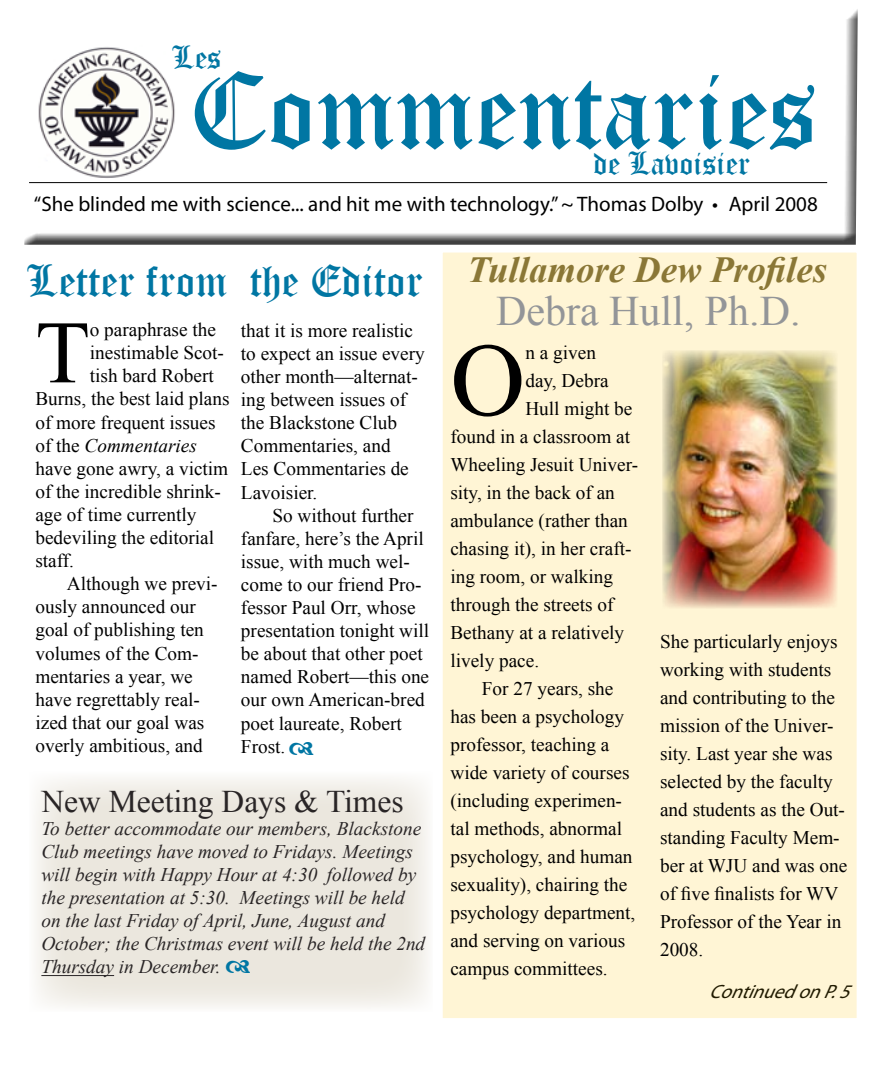
<style>
.page{position:relative;width:882px;height:1071px;background:#fff}
.page>*{position:absolute;margin:0;border:0;box-sizing:border-box;transform-origin:0 0}
.t1{font:108.5px "Old English Text";color:#0076a3}
.t2{font:103.77px "Times New Roman";color:#000}
.t3{font:89.08px "Times New Roman";color:#000}
.t4{font:42px "Times New Roman";color:#939598}
.t5{font:italic 700 36.75px "Times New Roman";color:#8a7736}
.t6{font:31.5px "Times New Roman";color:#292526}
.t7{font:31.5px "Old English Text";color:#0076a3}
.t8{font:21px "Myriad Pro";color:#000}
.t9{font:19.25px/23.1px "Times New Roman";color:#000}
.t10{font:italic 19.25px/23.1px "Times New Roman";color:#292526}
.t11{font:italic 19.25px "Times New Roman";color:#000}
.t12{font:italic 19.25px "Myriad Pro";color:#201a00}
.s1{font-family:"Old English Text";font-weight:400;font-style:normal;font-size:43.75px;color:#0076a3}
.s2{font-style:normal}
</style>
<div class="page">
<svg style="left:35px;top:778px;width:394px;height:229px;background:#ede9e1"></svg>
<div style="left:21px;top:7px;width:838px;height:240px;background:#000;opacity:.75"></div>
<img style="left:36px;top:44px;width:141px;height:135px">
<div style="left:441px;top:251px;width:417px;height:769px;background:#fff5d5;border:2px solid #fff"></div>
<hr style="left:29px;top:182px;width:798px;height:1px;background:#000">
<img style="left:663px;top:350px;width:175px;height:258px">
<hr style="left:41px;top:975px;width:73px;height:1px;background:#292526">
<svg style="left:226px;top:960px;width:24px;height:13px"></svg>
<h3 class="t7" style="left:172px;top:38px;width:51px">Les</h3>
<h1 class="t1" style="left:188px;top:41px;width:630px">Commentaries</h1>
<h3 class="t7" style="left:594px;top:144px;width:158px">de Lavoisier</h3>
<p class="t8" style="left:34px;top:191px;width:785px">“She blinded me with science... and hit me with technology.” ~ Thomas Dolby • April 2008</p>
<h3 class="t5" style="left:27px;top:244px;width:802px"><span class="s1">Letter from the Editor</span> Tullamore Dew Profiles</h3>
<h3 class="t4" style="left:496px;top:283px;width:306px">Debra Hull, Ph.D.</h3>
<h2 class="t2" style="left:450px;top:310px;width:76px">O</h2>
<p class="t9" style="left:525px;top:341px;width:72px">n a given</p>
<h3 class="t3" style="left:35px;top:293px;width:56px">T</h3>
<p class="t9" style="left:90px;top:318px;width:128px">o paraphrase the</p>
<p class="t9" style="left:241px;top:319px;width:185px">that it is more realistic to expect an issue every other month—alternat&shy;ing between issues of the Blackstone Club<br>Commentaries, and<br>Les Commentaries de<br>Lavoisier.</p>
<p class="t9" style="left:241px;top:503px;width:190px;text-indent:31px">So without further fanfare, here’s the April issue, with much wel&shy;come to our friend Pro&shy;fessor Paul Orr, whose presentation tonight will be about that other poet named Robert—this one our own American-bred poet laureate, Robert<br>Frost.</p>
<h3 class="t6" style="left:41px;top:780px;width:364px">New Meeting Days &amp; Times</h3>
<p class="t10" style="left:41px;top:816px;width:385px">To better accommodate our members, Blackstone Club meetings have moved to Fridays. Meetings will begin with Happy Hour at 4:30 followed by the presentation at 5:30. Meetings will be held on the last Friday of April, June, August and October; the Christmas event will be held the 2nd Thursday in December.</p>
<p class="t9" style="left:90px;top:341px;width:136px">inestimable Scot-</p>
<p class="t9" style="left:90px;top:364px;width:126px">tish bard Robert</p>
<p class="t9" style="left:35px;top:387px;width:196px">Burns, the best laid plans</p>
<p class="t9" style="left:35px;top:410px;width:182px">of more frequent issues</p>
<p class="t11" style="left:35px;top:432px;width:163px"><span class="s2">of the</span> Commentaries</p>
<p class="t9" style="left:35px;top:456px;width:194px">have gone awry, a victim</p>
<p class="t9" style="left:35px;top:480px;width:187px">of the incredible shrink-</p>
<p class="t9" style="left:35px;top:503px;width:162px">age of time currently</p>
<p class="t9" style="left:35px;top:526px;width:180px">bedeviling the editorial</p>
<p class="t9" style="left:35px;top:549px;width:40px">staff.</p>
<p class="t9" style="left:67px;top:572px;width:152px">Although we previ-</p>
<p class="t9" style="left:35px;top:595px;width:162px">ously announced our</p>
<p class="t9" style="left:35px;top:618px;width:170px">goal of publishing ten</p>
<p class="t9" style="left:35px;top:641px;width:165px">volumes of the Com-</p>
<p class="t9" style="left:35px;top:664px;width:159px">mentaries a year, we</p>
<p class="t9" style="left:35px;top:687px;width:166px">have regrettably real-</p>
<p class="t9" style="left:35px;top:711px;width:170px">ized that our goal was</p>
<p class="t9" style="left:35px;top:734px;width:169px">overly ambitious, and</p>
<p class="t9" style="left:525px;top:369px;width:85px">day, Debra</p>
<p class="t9" style="left:525px;top:397px;width:108px">Hull might be</p>
<p class="t9" style="left:450px;top:425px;width:181px">found in a classroom at</p>
<p class="t9" style="left:450px;top:453px;width:189px">Wheeling Jesuit Univer-</p>
<p class="t9" style="left:450px;top:481px;width:166px">sity, in the back of an</p>
<p class="t9" style="left:450px;top:509px;width:179px">ambulance (rather than</p>
<p class="t9" style="left:450px;top:537px;width:183px">chasing it), in her craft-</p>
<p class="t9" style="left:450px;top:565px;width:164px">ing room, or walking</p>
<p class="t9" style="left:450px;top:593px;width:165px">through the streets of</p>
<p class="t9" style="left:450px;top:621px;width:175px">Bethany at a relatively</p>
<p class="t9" style="left:450px;top:649px;width:90px">lively pace.</p>
<p class="t9" style="left:482px;top:677px;width:133px">For 27 years, she</p>
<p class="t9" style="left:450px;top:705px;width:175px">has been a psychology</p>
<p class="t9" style="left:450px;top:733px;width:161px">professor, teaching a</p>
<p class="t9" style="left:450px;top:761px;width:181px">wide variety of courses</p>
<p class="t9" style="left:450px;top:789px;width:173px">(including experimen-</p>
<p class="t9" style="left:450px;top:817px;width:173px">tal methods, abnormal</p>
<p class="t9" style="left:450px;top:845px;width:184px">psychology, and human</p>
<p class="t9" style="left:450px;top:873px;width:178px">sexuality), chairing the</p>
<p class="t9" style="left:450px;top:901px;width:186px">psychology department,</p>
<p class="t9" style="left:450px;top:929px;width:176px">and serving on various</p>
<p class="t9" style="left:450px;top:957px;width:159px">campus committees.</p>
<p class="t9" style="left:660px;top:627px;width:189px;line-height:28px">She particularly enjoys working with students and contributing to the mission of the Univer&shy;sity. Last year she was selected by the faculty and students as the Out&shy;standing Faculty Mem&shy;ber at WJU and was one of five finalists for WV<br>Professor of the Year in<br>2008.</p>
<p class="t12" style="left:709px;top:979px;width:151px">ContinuedonP.5</p>
</div>
